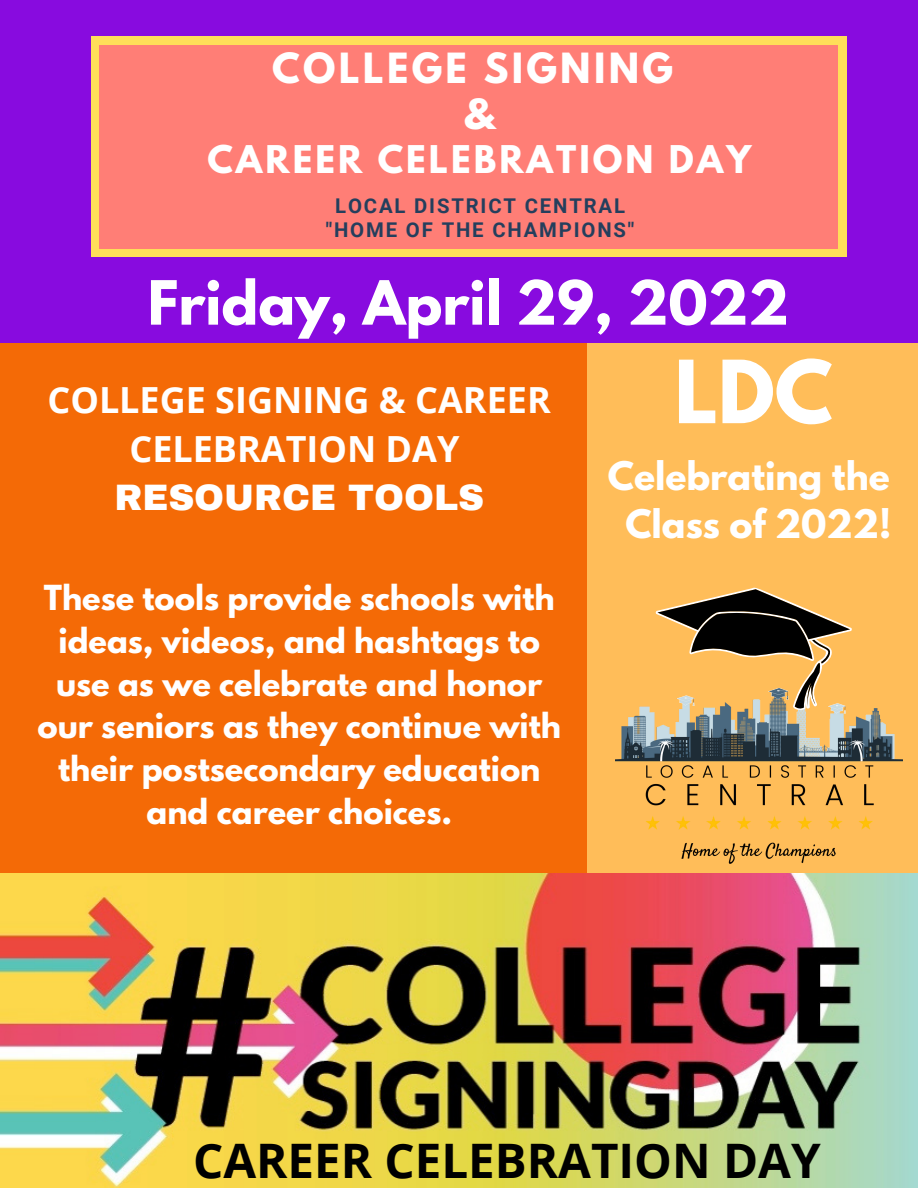
<style>
.page{position:relative;width:918px;height:1188px;background:#880bdf}
.page>*{position:absolute;margin:0;border:0;box-sizing:border-box;transform-origin:0 0}
.t1{font:700 77.1px "League Spartan";color:#fff}
.t2{font:700 54px "League Spartan";color:#fff}
.t3{font:700 47.55px "Open Sans";color:#000}
.t4{font:700 36.9px "League Spartan";letter-spacing:.09em;color:#fff}
.t5{font:700 36px/49.5px "Open Sans";color:#fff;text-align:center}
.t6{font:900 36px "Archivo";color:#fff}
.t7{font:700 34.8px/48.3px "League Spartan";color:#fff;text-align:center}
.t8{font:700 33.9px "League Spartan";letter-spacing:.09em;color:#fff}
.t9{font:700 30.6px/42.8px "League Spartan";color:#fff;text-align:center}
.t10{font:700 20.4px "Roboto";letter-spacing:.09em;color:#243f5d}
</style>
<div class="page">
<div style="left:91px;top:36px;width:756px;height:221px;background:#ffde59"></div>
<div style="left:99px;top:45px;width:739px;height:203px;background:#ff7e76"></div>
<div style="left:0;top:343px;width:646px;height:688px;background:#f46a06"></div>
<div style="left:587px;top:343px;width:331px;height:588px;background:#ffbd59"></div>
<img style="left:0;top:873px;width:918px;height:315px">
<img style="left:616px;top:706px;width:286px;height:158px">
<svg style="left:655px;top:587px;width:197px;height:124px"></svg>
<p class="t4" style="left:272px;top:49px;width:402px">COLLEGE SIGNING</p>
<p class="t4" style="left:464px;top:96px;width:32px">&amp;</p>
<p class="t8" style="left:207px;top:142px;width:545px">CAREER CELEBRATION DAY</p>
<p class="t10" style="left:335px;top:194px;width:291px">LOCAL DISTRICT CENTRAL</p>
<p class="t10" style="left:326px;top:218px;width:310px">"HOME OF THE CHAMPIONS"</p>
<p class="t2" style="left:148px;top:276px;width:643px">Friday, April 29, 2022</p>
<p class="t5" style="left:47px;top:374px;width:505px">COLLEGE SIGNING &amp; CAREER<br>CELEBRATION DAY</p>
<p class="t6" style="left:114px;top:478px;width:371px">RESOURCE TOOLS</p>
<p class="t9" style="left:37px;top:580px;width:525px">These tools provide schools with ideas, videos, and hashtags to use as we celebrate and honor our seniors as they continue with their postsecondary education and career choices.</p>
<p class="t1" style="left:674px;top:354px;width:160px">LDC</p>
<p class="t7" style="left:608px;top:456px;width:285px">Celebrating the<br>Class of 2022!</p>
<p class="t3" style="left:193px;top:1127px;width:629px">CAREER CELEBRATION DAY</p>
</div>
